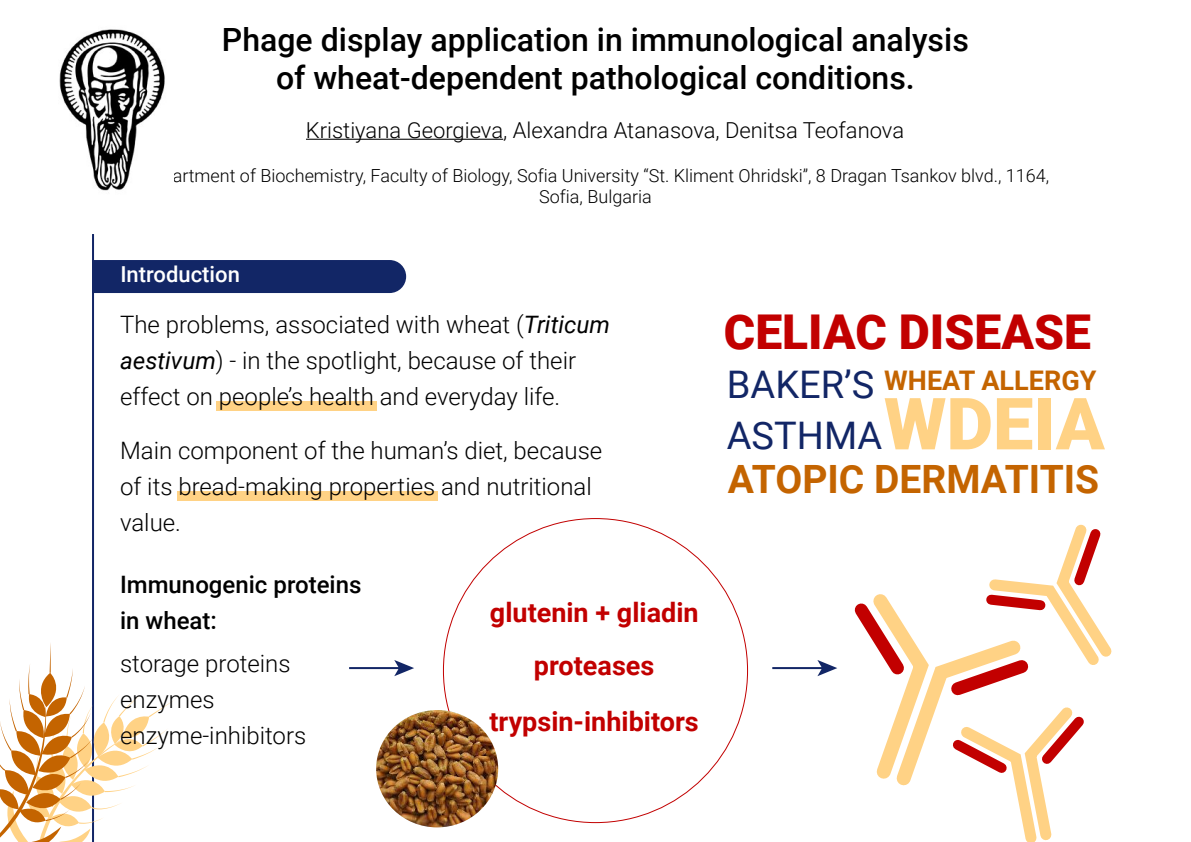
<style>
.page{position:relative;width:1191px;height:842px;background:#fff}
.page>*{position:absolute;margin:0;border:0;box-sizing:border-box;transform-origin:0 0}
.t1{font:900 72px "Roboto";color:#ffd285}
.t2{font:900 48px "Roboto";color:#c20000}
.t3{font:700 39px "Roboto";color:#c46400}
.t4{font:38px "Roboto";color:#122666}
.t5{font:500 32px/38.4px "Roboto";color:#000;text-align:center}
.t6{font:700 27px/53px "Roboto";color:#c20000;text-align:center}
.t7{font:700 27px "Roboto";color:#c46400}
.t8{font:300 24px/36px "Roboto";color:#000}
.t9{font:500 24px/36px "Roboto";color:#000}
.t10{font:300 22px "Roboto";color:#000}
.t11{font:500 22px "Roboto";color:#fff}
.t12{font:300 18px/21.6px "Roboto";color:#000;text-align:center}
.s1{font-weight:400;font-style:italic}
.s2{font-weight:400;font-size:38px;color:#122666}
</style>
<div class="page">
<div style="left:216px;top:401px;width:160px;height:9px;background:#ffd285"></div>
<div style="left:177px;top:491px;width:260px;height:9px;background:#ffd285"></div>
<div style="left:94px;top:260px;width:312px;height:33px;background:#122666"></div>
<hr style="left:306px;top:139px;width:197px;height:1px;background:#000">
<img style="left:59px;top:29px;width:106px;height:162px">
<hr style="left:92px;top:234px;width:2px;height:608px;background:#122666">
<svg style="left:0;top:643px;width:174px;height:199px"></svg>
<svg style="left:854px;top:524px;width:258px;height:318px"></svg>
<hr style="left:349px;top:667px;width:51px;height:2px;background:#122666">
<svg style="left:394px;top:660px;width:20px;height:16px"></svg>
<hr style="left:772px;top:667px;width:51px;height:2px;background:#122666">
<svg style="left:817px;top:660px;width:20px;height:16px"></svg>
<img style="left:376px;top:710px;width:122px;height:117px">
<h3 class="t5" style="left:222px;top:19px;width:748px">Phage display application in immunological analysis of wheat-dependent pathological conditions.</h3>
<p class="t10" style="left:306px;top:114px;width:599px">Kristiyana Georgieva, Alexandra Atanasova, Denitsa Teofanova</p>
<p class="t12" style="left:142px;top:164px;width:909px">Department of Biochemistry, Faculty of Biology, Sofia University “St. Kliment Ohridski”, 8 Dragan Tsankov blvd., 1164,<br>Sofia, Bulgaria</p>
<p class="t11" style="left:120px;top:259px;width:121px">Introduction</p>
<p class="t8" style="left:120px;top:305px;width:491px">The problems, associated with wheat (<span class="s1">Triticum aestivum</span>) - in the spotlight, because of their effect on people’s health and everyday life.</p>
<p class="t8" style="left:120px;top:431px;width:484px">Main component of the human’s diet, because of its bread-making properties and nutritional value.</p>
<p class="t9" style="left:120px;top:566px;width:243px">Immunogenic proteins in wheat:</p>
<p class="t8" style="left:120px;top:644px;width:188px">storage proteins enzymes enzyme-inhibitors</p>
<p class="t6" style="left:490px;top:584px;width:210px">glutenin + gliadin proteases</p>
<p class="t6" style="left:489px;top:693px;width:211px">trypsin-inhibitors</p>
<h2 class="t2" style="left:724px;top:299px;width:368px">CELIAC DISEASE</h2>
<p class="t7" style="left:727px;top:361px;width:371px"><span class="s2">BAKER’S</span> WHEAT ALLERGY</p>
<h3 class="t4" style="left:727px;top:409px;width:157px">ASTHMA</h3>
<h3 class="t3" style="left:728px;top:451px;width:373px">ATOPIC DERMATITIS</h3>
<h1 class="t1" style="left:884px;top:373px;width:222px">WDEIA</h1>
</div>
